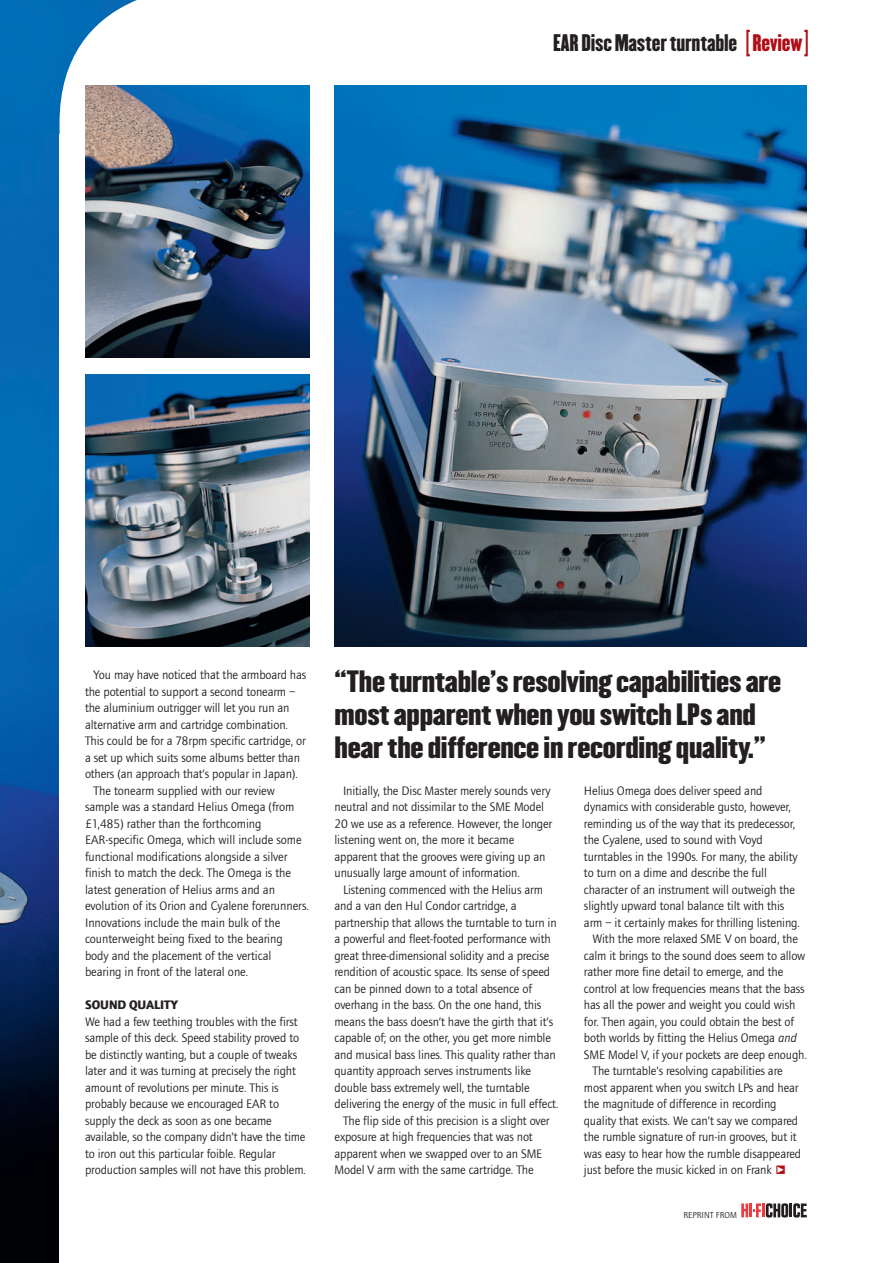
<style>
.page{position:relative;width:893px;height:1263px;background:#fff}
.page>*{position:absolute;margin:0;border:0;box-sizing:border-box;transform-origin:0 0}
.t1{font:27px/33px "Champion HTF Welterweight";letter-spacing:-.01em;color:#231f20}
.t2{font:21px "Champion HTF Lightweight";letter-spacing:-.01em;color:#231f20}
.t3{font:12.75px/16.5px "Foundry Journal";letter-spacing:-.01em;color:#231f20}
.t4{font:700 12.75px "Foundry Journal";letter-spacing:-.01em;color:#231f20}
.t5{font:9px "Foundry Journal";color:#231f20}
.s1{font-family:"Champion HTF Bantamweight";font-size:23.1px;color:#b00d15}
.s2{color:#b00d15}
.s3{font-style:italic}
.s4{font-family:"Linotype Tapestry Quadrate";font-size:10.5px;color:#b00d15}
</style>
<div class="page">
<img style="left:0;top:0;width:60px;height:1263px">
<img style="left:334px;top:85px;width:472px;height:561px">
<img style="left:85px;top:85px;width:224px;height:272px">
<img style="left:85px;top:374px;width:224px;height:272px">
<svg style="left:741px;top:1203px;width:66px;height:14px"></svg>
<h2 class="t2" style="left:553px;top:29px;width:257px">EAR Disc Master turntable <span class="s1">[</span> <span class="s2">Review</span> <span class="s1">]</span></h2>
<p class="t3" style="left:94px;top:667px;width:214px">You may have noticed that the armboard has</p>
<p class="t3" style="left:85px;top:683px;width:212px">the potential to support a second tonearm –</p>
<p class="t3" style="left:85px;top:700px;width:206px">the aluminium outrigger will let you run an</p>
<p class="t3" style="left:85px;top:716px;width:204px">alternative arm and cartridge combination.</p>
<p class="t3" style="left:85px;top:733px;width:222px">This could be for a 78rpm specific cartridge, or</p>
<p class="t3" style="left:85px;top:749px;width:216px">a set up which suits some albums better than</p>
<p class="t3" style="left:85px;top:766px;width:214px">others (an approach that’s popular in Japan).</p>
<p class="t3" style="left:94px;top:782px;width:183px">The tonearm supplied with our review</p>
<p class="t3" style="left:85px;top:799px;width:211px">sample was a standard Helius Omega (from</p>
<p class="t3" style="left:85px;top:815px;width:178px">£1,485) rather than the forthcoming</p>
<p class="t3" style="left:85px;top:832px;width:218px">EAR-specific Omega, which will include some</p>
<p class="t3" style="left:85px;top:848px;width:204px">functional modifications alongside a silver</p>
<p class="t3" style="left:85px;top:865px;width:208px">finish to match the deck. The Omega is the</p>
<p class="t3" style="left:85px;top:881px;width:192px">latest generation of Helius arms and an</p>
<p class="t3" style="left:85px;top:898px;width:225px">evolution of its Orion and Cyalene forerunners.</p>
<p class="t3" style="left:85px;top:914px;width:197px">Innovations include the main bulk of the</p>
<p class="t3" style="left:85px;top:931px;width:199px">counterweight being fixed to the bearing</p>
<p class="t3" style="left:85px;top:947px;width:188px">body and the placement of the vertical</p>
<p class="t3" style="left:85px;top:964px;width:165px">bearing in front of the lateral one.</p>
<p class="t4" style="left:85px;top:997px;width:94px">SOUND QUALITY</p>
<p class="t3" style="left:85px;top:1013px;width:222px">We had a few teething troubles with the first sample of this deck. Speed stability proved to be distinctly wanting, but a couple of tweaks later and it was turning at precisely the right amount of revolutions per minute. This is probably because we encouraged EAR to supply the deck as soon as one became available, so the company didn’t have the time to iron out this particular foible. Regular production samples will not have this problem.</p>
<h1 class="t1" style="left:334px;top:666px;width:448px">“The turntable’s resolving capabilities are most apparent when you switch LPs and hear the difference in recording quality.”</h1>
<p class="t3" style="left:334px;top:782px;width:219px;text-indent:9px">Initially, the Disc Master merely sounds very neutral and not dissimilar to the SME Model 20 we use as a reference. However, the longer listening went on, the more it became apparent that the grooves were giving up an unusually large amount of information.</p>
<p class="t3" style="left:343px;top:881px;width:201px">Listening commenced with the Helius arm</p>
<p class="t3" style="left:334px;top:898px;width:184px">and a van den Hul Condor cartridge, a</p>
<p class="t3" style="left:334px;top:914px;width:224px">partnership that allows the turntable to turn in</p>
<p class="t3" style="left:334px;top:931px;width:218px">a powerful and fleet-footed performance with</p>
<p class="t3" style="left:334px;top:947px;width:216px">great three-dimensional solidity and a precise</p>
<p class="t3" style="left:334px;top:964px;width:217px">rendition of acoustic space. Its sense of speed</p>
<p class="t3" style="left:334px;top:980px;width:199px">can be pinned down to a total absence of</p>
<p class="t3" style="left:334px;top:997px;width:208px">overhang in the bass. On the one hand, this</p>
<p class="t3" style="left:334px;top:1013px;width:220px">means the bass doesn’t have the girth that it’s</p>
<p class="t3" style="left:334px;top:1030px;width:218px">capable of; on the other, you get more nimble</p>
<p class="t3" style="left:334px;top:1046px;width:223px">and musical bass lines. This quality rather than</p>
<p class="t3" style="left:334px;top:1063px;width:198px">quantity approach serves instruments like</p>
<p class="t3" style="left:334px;top:1079px;width:197px">double bass extremely well, the turntable</p>
<p class="t3" style="left:334px;top:1096px;width:225px">delivering the energy of the music in full effect.</p>
<p class="t3" style="left:343px;top:1112px;width:208px">The flip side of this precision is a slight over</p>
<p class="t3" style="left:334px;top:1129px;width:200px">exposure at high frequencies that was not</p>
<p class="t3" style="left:334px;top:1145px;width:209px">apparent when we swapped over to an SME</p>
<p class="t3" style="left:334px;top:1162px;width:201px">Model V arm with the same cartridge. The</p>
<p class="t3" style="left:584px;top:782px;width:180px">Helius Omega does deliver speed and</p>
<p class="t3" style="left:584px;top:799px;width:209px">dynamics with considerable gusto, however,</p>
<p class="t3" style="left:584px;top:815px;width:213px">reminding us of the way that its predecessor,</p>
<p class="t3" style="left:584px;top:832px;width:180px">the Cyalene, used to sound with Voyd</p>
<p class="t3" style="left:584px;top:848px;width:215px">turntables in the 1990s. For many, the ability</p>
<p class="t3" style="left:584px;top:865px;width:185px">to turn on a dime and describe the full</p>
<p class="t3" style="left:584px;top:881px;width:212px">character of an instrument will outweigh the</p>
<p class="t3" style="left:584px;top:898px;width:202px">slightly upward tonal balance tilt with this</p>
<p class="t3" style="left:584px;top:914px;width:217px">arm – it certainly makes for thrilling listening.</p>
<p class="t3" style="left:592px;top:931px;width:207px">With the more relaxed SME V on board, the</p>
<p class="t3" style="left:584px;top:947px;width:223px">calm it brings to the sound does seem to allow</p>
<p class="t3" style="left:584px;top:964px;width:201px">rather more fine detail to emerge, and the</p>
<p class="t3" style="left:584px;top:980px;width:222px">control at low frequencies means that the bass</p>
<p class="t3" style="left:584px;top:997px;width:213px">has all the power and weight you could wish</p>
<p class="t3" style="left:584px;top:1013px;width:212px">for. Then again, you could obtain the best of</p>
<p class="t3" style="left:584px;top:1030px;width:214px">both worlds by fitting the Helius Omega <span class="s3">and</span></p>
<p class="t3" style="left:584px;top:1046px;width:224px">SME Model V, if your pockets are deep enough.</p>
<p class="t3" style="left:592px;top:1063px;width:192px">The turntable’s resolving capabilities are</p>
<p class="t3" style="left:584px;top:1079px;width:216px">most apparent when you switch LPs and hear</p>
<p class="t3" style="left:584px;top:1096px;width:194px">the magnitude of difference in recording</p>
<p class="t3" style="left:584px;top:1112px;width:216px">quality that exists. We can’t say we compared</p>
<p class="t3" style="left:584px;top:1129px;width:214px">the rumble signature of run-in grooves, but it</p>
<p class="t3" style="left:584px;top:1145px;width:219px">was easy to hear how the rumble disappeared</p>
<p class="t3" style="left:584px;top:1162px;width:203px">just before the music kicked in on Frank <span class="s4">P</span></p>
<p class="t5" style="left:683px;top:1210px;width:55px">REPRINT FROM</p>
</div>
